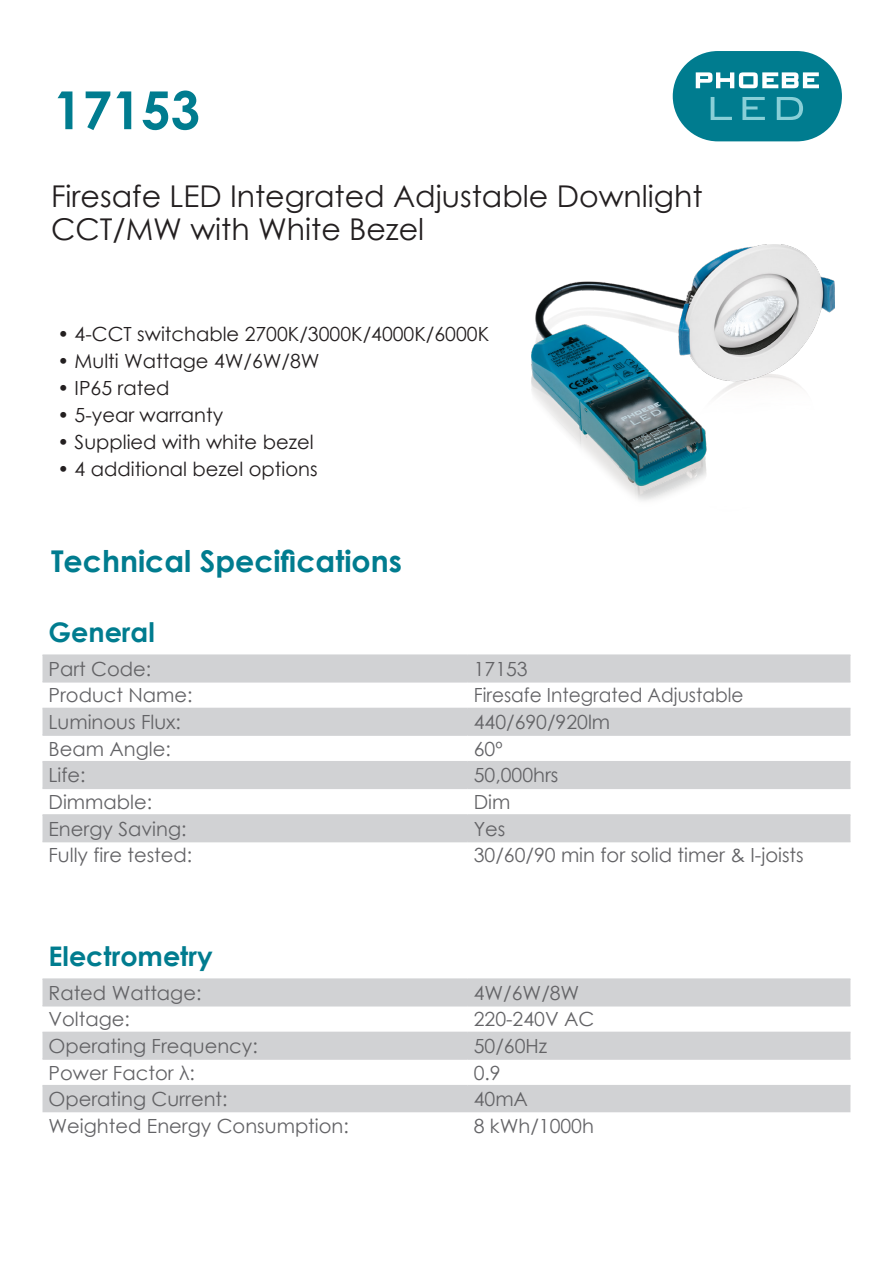
<style>
.page{position:relative;width:893px;height:1263px;background:#fff}
.page>*{position:absolute;margin:0;border:0;box-sizing:border-box;transform-origin:0 0}
.Product_Title{font:700 52.5px "Century Gothic";color:#007c8f}
.Product_Title-2{font:30px/33px "Century Gothic";color:#231f20}
.Product_Title-3{font:700 30px "Century Gothic";color:#007c8f}
.t1{font:700 27px "Century Gothic";color:#007c8f}
.t2{font:19.5px "Century Gothic";color:#636366}
.t3{font:19.5px "Century Gothic";color:#231f20}
.t4{font:19.5px "Century Gothic";color:#636366;scale:.95 1}
</style>
<div class="page">
<div style="left:673px;top:51px;width:169px;height:90px;background:#007c8f;border-radius:45px"></div>
<svg style="left:696px;top:72px;width:123px;height:16px"></svg>
<svg style="left:711px;top:97px;width:21px;height:23px"></svg>
<svg style="left:742px;top:97px;width:23px;height:23px"></svg>
<svg style="left:777px;top:97px;width:26px;height:23px"></svg>
<img style="left:532px;top:244px;width:302px;height:257px">
<svg style="left:43px;top:980px;width:807px;height:132px;fill:#d1d2d4"></svg>
<hr style="left:43px;top:978px;width:425px;height:2px;background:#d1d2d4">
<hr style="left:468px;top:978px;width:382px;height:2px;background:#d1d2d4">
<hr style="left:43px;top:1005px;width:425px;height:1px;background:#d1d2d4">
<hr style="left:468px;top:1005px;width:382px;height:1px;background:#d1d2d4">
<hr style="left:43px;top:1032px;width:425px;height:1px;background:#d1d2d4">
<hr style="left:468px;top:1032px;width:382px;height:1px;background:#d1d2d4">
<hr style="left:43px;top:1058px;width:425px;height:2px;background:#d1d2d4">
<hr style="left:468px;top:1058px;width:382px;height:2px;background:#d1d2d4">
<hr style="left:43px;top:1085px;width:425px;height:1px;background:#d1d2d4">
<hr style="left:468px;top:1085px;width:382px;height:1px;background:#d1d2d4">
<svg style="left:43px;top:656px;width:807px;height:185px;fill:#d1d2d4"></svg>
<hr style="left:43px;top:654px;width:425px;height:2px;background:#d1d2d4">
<hr style="left:468px;top:654px;width:382px;height:2px;background:#d1d2d4">
<hr style="left:43px;top:681px;width:425px;height:1px;background:#d1d2d4">
<hr style="left:468px;top:681px;width:382px;height:1px;background:#d1d2d4">
<hr style="left:43px;top:708px;width:425px;height:1px;background:#d1d2d4">
<hr style="left:468px;top:708px;width:382px;height:1px;background:#d1d2d4">
<hr style="left:43px;top:734px;width:425px;height:2px;background:#d1d2d4">
<hr style="left:468px;top:734px;width:382px;height:2px;background:#d1d2d4">
<hr style="left:43px;top:761px;width:425px;height:1px;background:#d1d2d4">
<hr style="left:468px;top:761px;width:382px;height:1px;background:#d1d2d4">
<hr style="left:43px;top:787px;width:425px;height:2px;background:#d1d2d4">
<hr style="left:468px;top:787px;width:382px;height:2px;background:#d1d2d4">
<hr style="left:43px;top:814px;width:425px;height:2px;background:#d1d2d4">
<hr style="left:468px;top:814px;width:382px;height:2px;background:#d1d2d4">
<hr style="left:43px;top:841px;width:425px;height:1px;background:#d1d2d4">
<hr style="left:468px;top:841px;width:382px;height:1px;background:#d1d2d4">
<p class="Product_Title" style="left:53px;top:70px;width:148px">17153</p>
<p class="Product_Title-2" style="left:51px;top:179px;width:653px">Firesafe LED Integrated Adjustable Downlight<br>CCT/MW with White Bezel</p>
<p class="t3" style="left:57px;top:320px;width:433px">• 4-CCT switchable 2700K/3000K/4000K/6000K</p>
<p class="t3" style="left:57px;top:347px;width:264px">• Multi Wattage 4W/6W/8W</p>
<p class="t3" style="left:57px;top:374px;width:114px">• IP65 rated</p>
<p class="t3" style="left:57px;top:401px;width:167px">• 5-year warranty</p>
<p class="t3" style="left:57px;top:428px;width:258px">• Supplied with white bezel</p>
<p class="t3" style="left:57px;top:455px;width:262px">• 4 additional bezel options</p>
<p class="Product_Title-3" style="left:51px;top:538px;width:352px">Technical Specifications</p>
<p class="t1" style="left:49px;top:612px;width:108px">General</p>
<p class="t2" style="left:49px;top:655px;width:104px">Part Code:</p>
<p class="t2" style="left:474px;top:655px;width:56px">17153</p>
<p class="t2" style="left:49px;top:682px;width:146px">Product Name:</p>
<p class="t4" style="left:474px;top:682px;width:285px">Firesafe Integrated Adjustable</p>
<p class="t2" style="left:49px;top:708px;width:134px">Luminous Flux:</p>
<p class="t2" style="left:474px;top:708px;width:138px">440/690/920lm</p>
<p class="t2" style="left:49px;top:735px;width:124px">Beam Angle:</p>
<p class="t2" style="left:474px;top:735px;width:30px">60º</p>
<p class="t2" style="left:49px;top:762px;width:39px">Life:</p>
<p class="t2" style="left:474px;top:762px;width:86px">50,000hrs</p>
<p class="t2" style="left:49px;top:788px;width:105px">Dimmable:</p>
<p class="t2" style="left:474px;top:788px;width:38px">Dim</p>
<p class="t2" style="left:49px;top:815px;width:140px">Energy Saving:</p>
<p class="t2" style="left:474px;top:815px;width:33px">Yes</p>
<p class="t2" style="left:49px;top:841px;width:145px">Fully fire tested:</p>
<p class="t2" style="left:474px;top:841px;width:331px">30/60/90 min for solid timer &amp; I-joists</p>
<p class="t1" style="left:49px;top:936px;width:166px">Electrometry</p>
<p class="t2" style="left:49px;top:979px;width:154px">Rated Wattage:</p>
<p class="t2" style="left:474px;top:979px;width:107px">4W/6W/8W</p>
<p class="t2" style="left:49px;top:1006px;width:83px">Voltage:</p>
<p class="t2" style="left:474px;top:1006px;width:122px">220-240V AC</p>
<p class="t2" style="left:49px;top:1032px;width:211px">Operating Frequency:</p>
<p class="t2" style="left:474px;top:1032px;width:75px">50/60Hz</p>
<p class="t2" style="left:49px;top:1059px;width:148px">Power Factor λ:</p>
<p class="t2" style="left:474px;top:1059px;width:29px">0.9</p>
<p class="t2" style="left:49px;top:1085px;width:181px">Operating Current:</p>
<p class="t2" style="left:474px;top:1085px;width:56px">40mA</p>
<p class="t2" style="left:49px;top:1112px;width:302px">Weighted Energy Consumption:</p>
<p class="t2" style="left:474px;top:1112px;width:122px">8 kWh/1000h</p>
</div>
